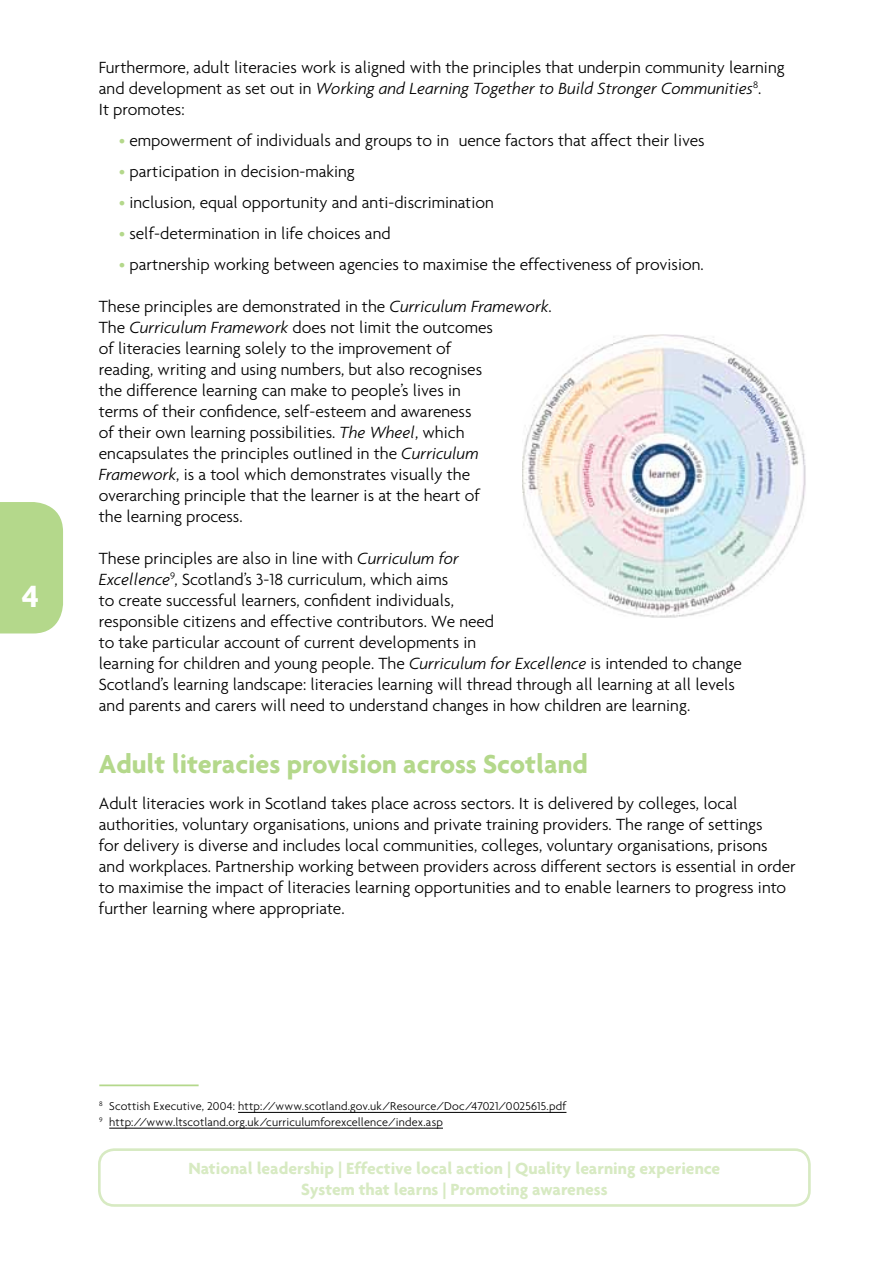
<style>
.page{position:relative;width:869px;height:1265px;background:#fff}
.page>*{position:absolute;margin:0;border:0;box-sizing:border-box;transform-origin:0 0}
.t1{font:700 33.25px "Agenda";color:#fff}
.t2{font:700 28px "Agenda";color:#b4d88b}
.t3{font:300 17.5px/21px "Agenda";color:#000}
.t4{font:700 17.5px/21px "Agenda";color:#d7eac2;text-align:center}
.t5{font:300 12.25px/15.8px "Agenda";letter-spacing:.01em;color:#000}
.s1{font-style:italic}
.s2{color:#b4d88b}
</style>
<div class="page">
<div style="left:0;top:502px;width:63px;height:131px;background:#b4d88b"></div>
<div style="left:98px;top:1148px;width:712px;height:59px;border:3px solid #d7eac2;border-radius:15px"></div>
<hr style="left:238px;top:1112px;width:328px;height:1px;background:#000">
<hr style="left:109px;top:1128px;width:334px;height:1px;background:#000">
<hr style="left:99px;top:1084px;width:99px;height:2px;background:#b4d88b">
<img style="left:522px;top:335px;width:284px;height:283px">
<h1 class="t1" style="left:22px;top:576px;width:19px">4</h1>
<p class="t3" style="left:99px;top:57px;width:687px">Furthermore, adult literacies work is aligned with the principles that underpin community learning and development as set out in <span class="s1">Working and Learning Together to Build Stronger Communities</span><sup>8</sup>.<br>It promotes:</p>
<p class="t3" style="left:119px;top:129px;width:587px"><span class="s2">•</span> empowerment of individuals and groups to influence factors that affect their lives</p>
<p class="t3" style="left:119px;top:160px;width:237px"><span class="s2">•</span> participation in decision-making</p>
<p class="t3" style="left:119px;top:191px;width:376px"><span class="s2">•</span> inclusion, equal opportunity and anti-discrimination</p>
<p class="t3" style="left:119px;top:222px;width:273px"><span class="s2">•</span> self-determination in life choices and</p>
<p class="t3" style="left:119px;top:253px;width:586px"><span class="s2">•</span> partnership working between agencies to maximise the effectiveness of provision.</p>
<p class="t3" style="left:99px;top:295px;width:454px">These principles are demonstrated in the <span class="s1">Curriculum Framework</span>.<br>The <span class="s1">Curriculum Framework</span> does not limit the outcomes<br>of literacies learning solely to the improvement of<br>reading, writing and using numbers, but also recognises<br>the difference learning can make to people’s lives in<br>terms of their confidence, self-esteem and awareness<br>of their own learning possibilities. <span class="s1">The Wheel</span>, which encapsulates the principles outlined in the <span class="s1">Curriculum Framework</span>, is a tool which demonstrates visually the overarching principle that the learner is at the heart of<br>the learning process.</p>
<p class="t3" style="left:99px;top:547px;width:644px">These principles are also in line with <span class="s1">Curriculum for<br>Excellence</span><sup>9</sup>, Scotland’s 3-18 curriculum, which aims<br>to create successful learners, confident individuals,<br>responsible citizens and effective contributors. We need<br>to take particular account of current developments in<br>learning for children and young people. The <span class="s1">Curriculum for Excellence</span> is intended to change Scotland’s learning landscape: literacies learning will thread through all learning at all levels and parents and carers will need to understand changes in how children are learning.</p>
<h2 class="t2" style="left:99px;top:747px;width:490px">Adult literacies provision across Scotland</h2>
<p class="t3" style="left:99px;top:792px;width:698px">Adult literacies work in Scotland takes place across sectors. It is delivered by colleges, local authorities, voluntary organisations, unions and private training providers. The range of settings<br>for delivery is diverse and includes local communities, colleges, voluntary organisations, prisons and workplaces. Partnership working between providers across different sectors is essential in order to maximise the impact of literacies learning opportunities and to enable learners to progress into further learning where appropriate.</p>
<p class="t5" style="left:99px;top:1098px;width:468px"><sup>8</sup> Scottish Executive, 2004: http://www.scotland.gov.uk/Resource/Doc/47021/0025615.pdf<br><sup>9</sup> http://www.ltscotland.org.uk/curriculumforexcellence/index.asp</p>
<p class="t4" style="left:188px;top:1157px;width:533px">National leadership | Effective local action | Quality learning experience<br>System that learns | Promoting awareness</p>
</div>
